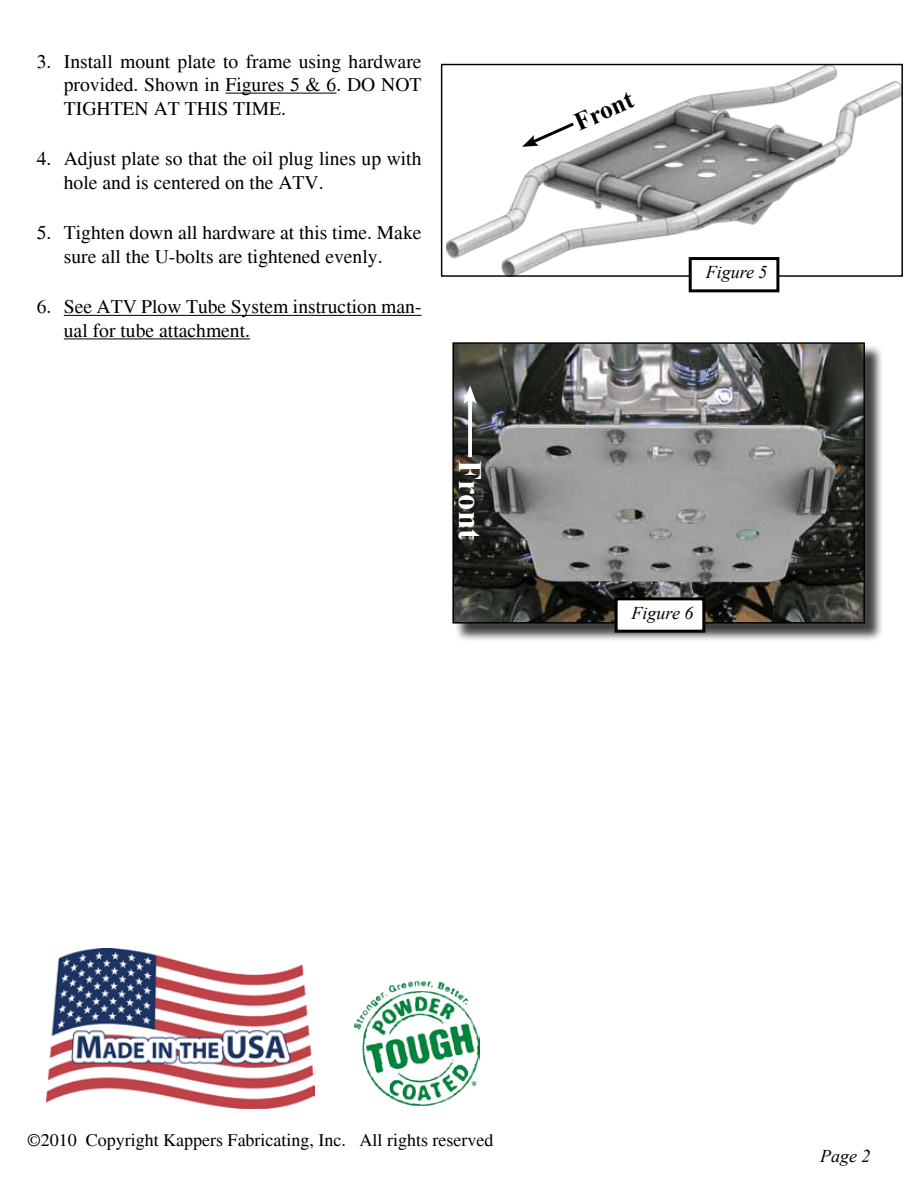
<style>
.page{position:relative;width:918px;height:1188px;background:#fff}
.page>*{position:absolute;margin:0;border:0;box-sizing:border-box;transform-origin:0 0}
.t1{font:700 32.7px "Times New Roman";color:#fff}
.t2{font:700 25.5px "Times New Roman";color:#000}
.t3{font:19.65px/23.5px "Times";color:#000}
.t4{font:18px "Times";color:#000}
.t5{font:italic 18px "Times New Roman";color:#000}
</style>
<div class="page">
<img style="left:46px;top:949px;width:269px;height:160px">
<img style="left:353px;top:981px;width:126px;height:124px">
<hr style="left:225px;top:93px;width:111px;height:1px;background:#000">
<hr style="left:64px;top:315px;width:358px;height:1px;background:#000">
<hr style="left:64px;top:338px;width:186px;height:1px;background:#000">
<div style="left:455px;top:345px;width:428px;height:297px;background:#000;opacity:.75"></div>
<img style="left:454px;top:344px;width:409px;height:278px">
<div style="left:452px;top:342px;width:413px;height:282px;border:1px solid #000"></div>
<div style="left:616px;top:599px;width:88px;height:32px;background:#fff"></div>
<div style="left:615px;top:597px;width:90px;height:36px;border:3px solid #000"></div>
<img style="left:446px;top:66px;width:455px;height:209px">
<div style="left:441px;top:64px;width:462px;height:213px;border:1px solid #000"></div>
<div style="left:690px;top:259px;width:88px;height:32px;background:#fff"></div>
<div style="left:689px;top:257px;width:90px;height:35px;border:3px solid #000"></div>
<svg style="left:522px;top:120px;width:55px;height:27px"></svg>
<svg style="left:468px;top:404px;width:4px;height:53px"></svg>
<svg style="left:463px;top:385px;width:14px;height:19px"></svg>
<p class="t3" style="left:64px;top:49px;width:359px;text-align:justify;text-indent:-27px">3. Install mount plate to frame using hardware provided. Shown in Figures 5 &amp; 6. DO NOT TIGHTEN AT THIS TIME.</p>
<p class="t3" style="left:64px;top:147px;width:359px;text-indent:-27px">4. Adjust plate so that the oil plug lines up with hole and is centered on the ATV.</p>
<p class="t3" style="left:64px;top:221px;width:359px;text-indent:-27px">5. Tighten down all hardware at this time. Make sure all the U-bolts are tightened evenly.</p>
<p class="t3" style="left:64px;top:295px;width:359px;text-indent:-27px">6. See ATV Plow Tube System instruction man&shy;ual for tube attachment.</p>
<h1 class="t1" style="left:494px;top:460px;width:81px;rotate:90deg">Front</h1>
<p class="t2" style="left:568px;top:106px;width:63px;rotate:-24deg">Front</p>
<p class="t5" style="left:706px;top:260px;width:63px">Figure 5</p>
<p class="t5" style="left:632px;top:600px;width:63px">Figure 6</p>
<p class="t4" style="left:27px;top:1130px;width:468px">©2010 Copyright Kappers Fabricating, Inc. All rights reserved</p>
<p class="t5" style="left:820px;top:1144px;width:52px">Page 2</p>
</div>
